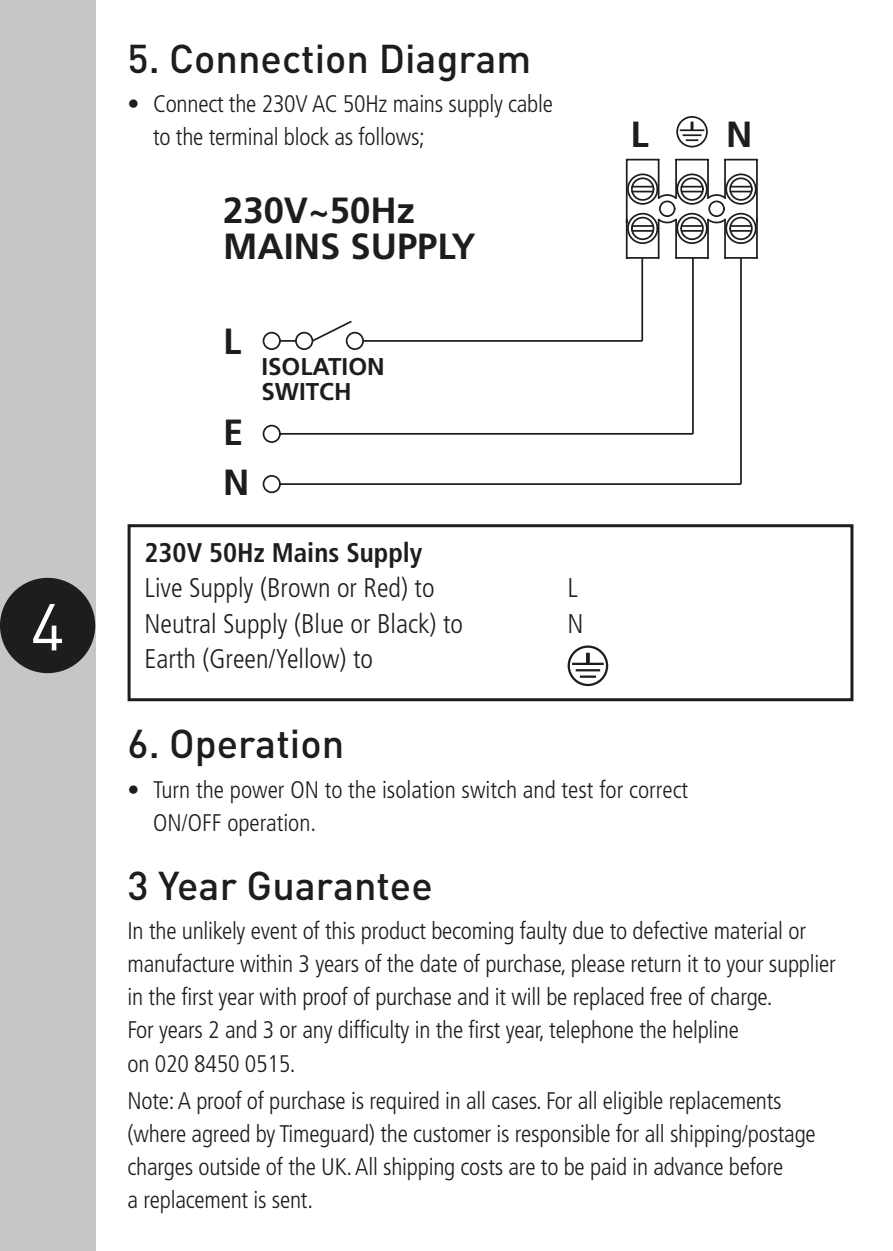
<style>
.page{position:relative;width:893px;height:1251px;background:#fff}
.page>*{position:absolute;margin:0;border:0;box-sizing:border-box;transform-origin:0 0}
.t1{font:65.1px "DINOT";color:#fff}
.t2{font:500 39.6px "DINOT";color:#1d1d1b}
.t3{font:700 36.3px/36.3px "Frutiger LT";color:#1d1d1b}
.t4{font:300 condensed 27px "Frutiger LT";color:#1d1d1b}
.t5{font:700 condensed 27px "Frutiger LT";color:#1d1d1b}
.t6{font:700 24.3px/24.3px "Frutiger LT";color:#1d1d1b}
.t7{font:300 condensed 24px/33px "Frutiger LT";letter-spacing:-.01em;color:#1d1d1b}
</style>
<div class="page">
<div style="left:0;top:0;width:95px;height:1250px;background:#c6c6c6"></div>
<hr style="left:627px;top:159px;width:32px;height:1px;background:#1d1d1b">
<hr style="left:626px;top:160px;width:2px;height:62px;background:#1d1d1b">
<hr style="left:658px;top:160px;width:1px;height:38px;background:#1d1d1b">
<hr style="left:626px;top:219px;width:2px;height:39px;background:#1d1d1b">
<hr style="left:658px;top:219px;width:1px;height:39px;background:#1d1d1b">
<hr style="left:676px;top:159px;width:32px;height:1px;background:#1d1d1b">
<hr style="left:675px;top:160px;width:2px;height:38px;background:#1d1d1b">
<hr style="left:707px;top:160px;width:2px;height:38px;background:#1d1d1b">
<hr style="left:675px;top:219px;width:2px;height:39px;background:#1d1d1b">
<hr style="left:707px;top:219px;width:2px;height:39px;background:#1d1d1b">
<hr style="left:725px;top:159px;width:32px;height:1px;background:#1d1d1b">
<hr style="left:724px;top:160px;width:2px;height:38px;background:#1d1d1b">
<hr style="left:756px;top:160px;width:2px;height:61px;background:#1d1d1b">
<hr style="left:724px;top:219px;width:2px;height:39px;background:#1d1d1b">
<hr style="left:725px;top:257px;width:32px;height:2px;background:#1d1d1b">
<hr style="left:756px;top:219px;width:2px;height:39px;background:#1d1d1b">
<svg style="left:627px;top:173px;width:130px;height:72px"></svg>
<svg style="left:262px;top:256px;width:481px;height:238px"></svg>
<div style="left:676px;top:116px;width:32px;height:31px;border:2px solid #1d1d1b;border-radius:50%"></div>
<hr style="left:680px;top:129px;width:24px;height:2px;background:#1d1d1b">
<svg style="left:683px;top:122px;width:18px;height:19px"></svg>
<div style="left:0;top:577px;width:95px;height:96px;background:#1d1d1b;border-radius:50%"></div>
<div style="left:128px;top:524px;width:725px;height:177px;border:3px solid #1d1d1b"></div>
<div style="left:568px;top:645px;width:40px;height:41px;border:2px solid #1d1d1b;border-radius:50%"></div>
<svg style="left:586px;top:652px;width:4px;height:10px"></svg>
<hr style="left:572px;top:662px;width:32px;height:3px;background:#1d1d1b">
<hr style="left:576px;top:669px;width:24px;height:2px;background:#1d1d1b">
<svg style="left:580px;top:675px;width:16px;height:2px"></svg>
<h1 class="t1" style="left:31px;top:586px;width:36px">4</h1>
<h2 class="t2" style="left:128px;top:33px;width:405px">5. Connection Diagram</h2>
<p class="t7" style="left:153px;top:88px;width:401px;text-indent:-26px">• Connect the 230V AC 50Hz mains supply cable to the terminal block as follows;</p>
<h3 class="t3" style="left:223px;top:192px;width:254px">230V~50Hz<br>MAINS SUPPLY</h3>
<h3 class="t3" style="left:223px;top:323px;width:20px">L</h3>
<h3 class="t3" style="left:223px;top:407px;width:28px;line-height:50.1px">E<br>N</h3>
<p class="t6" style="left:261px;top:355px;width:125px">ISOLATION<br>SWITCH</p>
<p class="t5" style="left:145px;top:536px;width:279px">230V 50Hz Mains Supply</p>
<p class="t4" style="left:145px;top:572px;width:292px">Live Supply (Brown or Red) to</p>
<p class="t4" style="left:568px;top:572px;width:12px">L</p>
<p class="t4" style="left:145px;top:607px;width:320px">Neutral Supply (Blue or Black) to</p>
<p class="t4" style="left:568px;top:607px;width:18px">N</p>
<p class="t4" style="left:145px;top:643px;width:230px">Earth (Green/Yellow) to</p>
<h3 class="t3" style="left:631px;top:116px;width:20px">L</h3>
<h3 class="t3" style="left:726px;top:116px;width:28px">N</h3>
<h2 class="t2" style="left:128px;top:718px;width:218px">6. Operation</h2>
<p class="t7" style="left:153px;top:773px;width:537px;text-indent:-26px">• Turn the power ON to the isolation switch and test for correct<br>ON/OFF operation.</p>
<h2 class="t2" style="left:128px;top:860px;width:307px">3 Year Guarantee</h2>
<p class="t7" style="left:128px;top:914px;width:710px">In the unlikely event of this product becoming faulty due to defective material or manufacture within 3 years of the date of purchase, please return it to your supplier in the first year with proof of purchase and it will be replaced free of charge.<br>For years 2 and 3 or any difficulty in the first year, telephone the helpline<br>on 020 8450 0515.</p>
<p class="t7" style="left:128px;top:1084px;width:690px">Note: A proof of purchase is required in all cases. For all eligible replacements (where agreed by Timeguard) the customer is responsible for all shipping/postage charges outside of the UK. All shipping costs are to be paid in advance before<br>a replacement is sent.</p>
</div>
